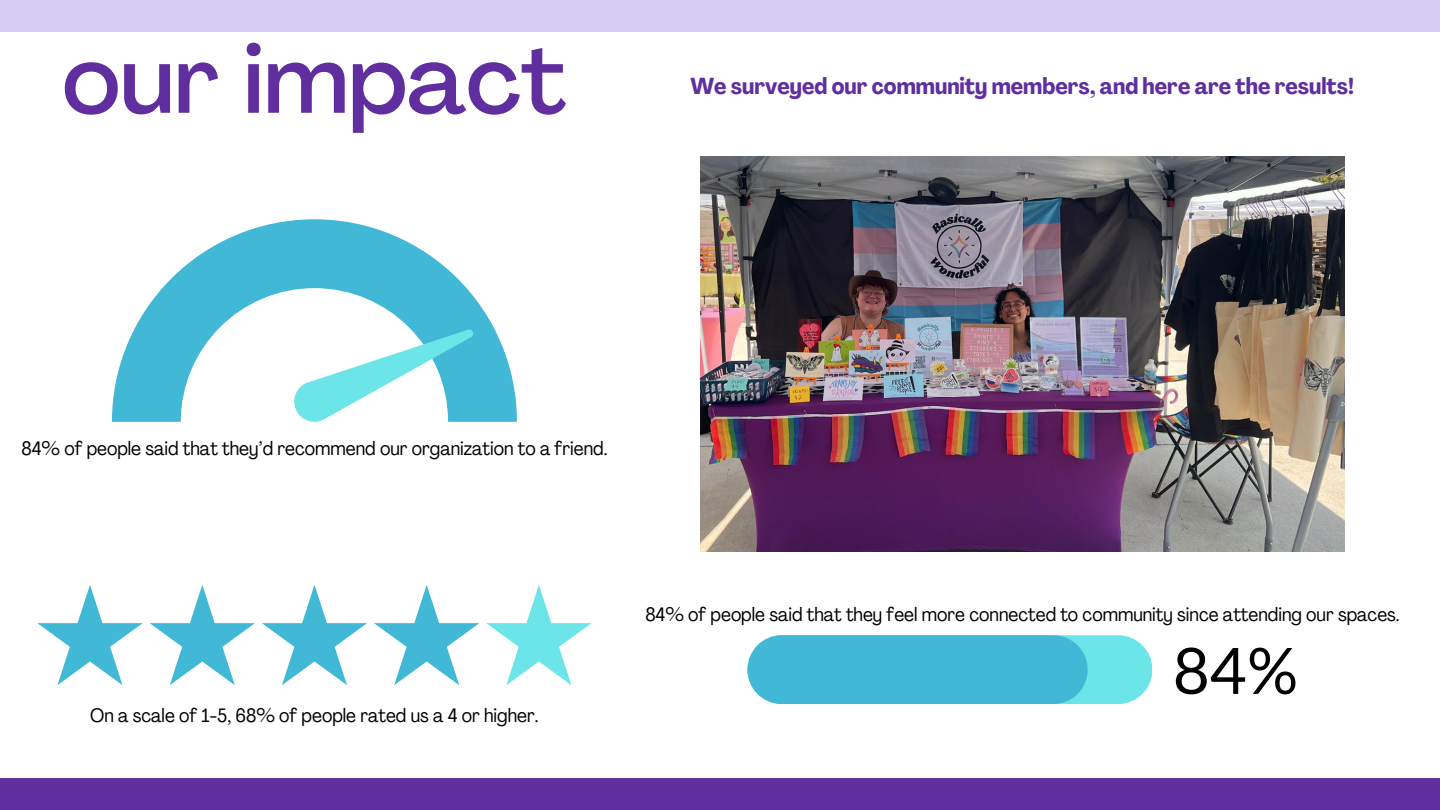
<style>
.page{position:relative;width:1440px;height:810px;background:#fff}
.page>*{position:absolute;margin:0;border:0;box-sizing:border-box;transform-origin:0 0}
.t1{font:500 95.5px "Agrandir";color:#602e9e}
.t2{font:64px "Lato";color:#000}
.t3{font:700 condensed 22.8px "Agrandir";color:#602e9e}
.t4{font:condensed 19.2px "Agrandir";color:#000}
</style>
<div class="page">
<div style="left:0;top:0;width:1440px;height:32px;background:#d6cdf5"></div>
<div style="left:0;top:778px;width:1440px;height:32px;background:#602e9e"></div>
<svg style="left:112px;top:219px;width:405px;height:203px"></svg>
<svg style="left:294px;top:329px;width:179px;height:93px"></svg>
<div style="left:747px;top:635px;width:405px;height:69px;background:#6ce5e8;border-radius:34px"></div>
<div style="left:747px;top:635px;width:341px;height:69px;background:#41b8d5;border-radius:34px"></div>
<svg style="left:37px;top:585px;width:106px;height:100px"></svg>
<svg style="left:262px;top:585px;width:105px;height:100px"></svg>
<svg style="left:150px;top:585px;width:105px;height:100px"></svg>
<svg style="left:374px;top:585px;width:105px;height:100px"></svg>
<svg style="left:486px;top:585px;width:106px;height:100px"></svg>
<img style="left:701px;top:156px;width:644px;height:395px">
<p class="t1" style="left:62px;top:41px;width:506px">our impact</p>
<p class="t3" style="left:690px;top:77px;width:665px">We surveyed our community members, and here are the results!</p>
<p class="t4" style="left:21px;top:441px;width:587px">84% of people said that they’d recommend our organization to a friend.</p>
<p class="t4" style="left:90px;top:708px;width:450px">On a scale of 1-5, 68% of people rated us a 4 or higher.</p>
<p class="t4" style="left:645px;top:607px;width:756px">84% of people said that they feel more connected to community since attending our spaces.</p>
<p class="t2" style="left:1173px;top:631px;width:127px">84%</p>
</div>
